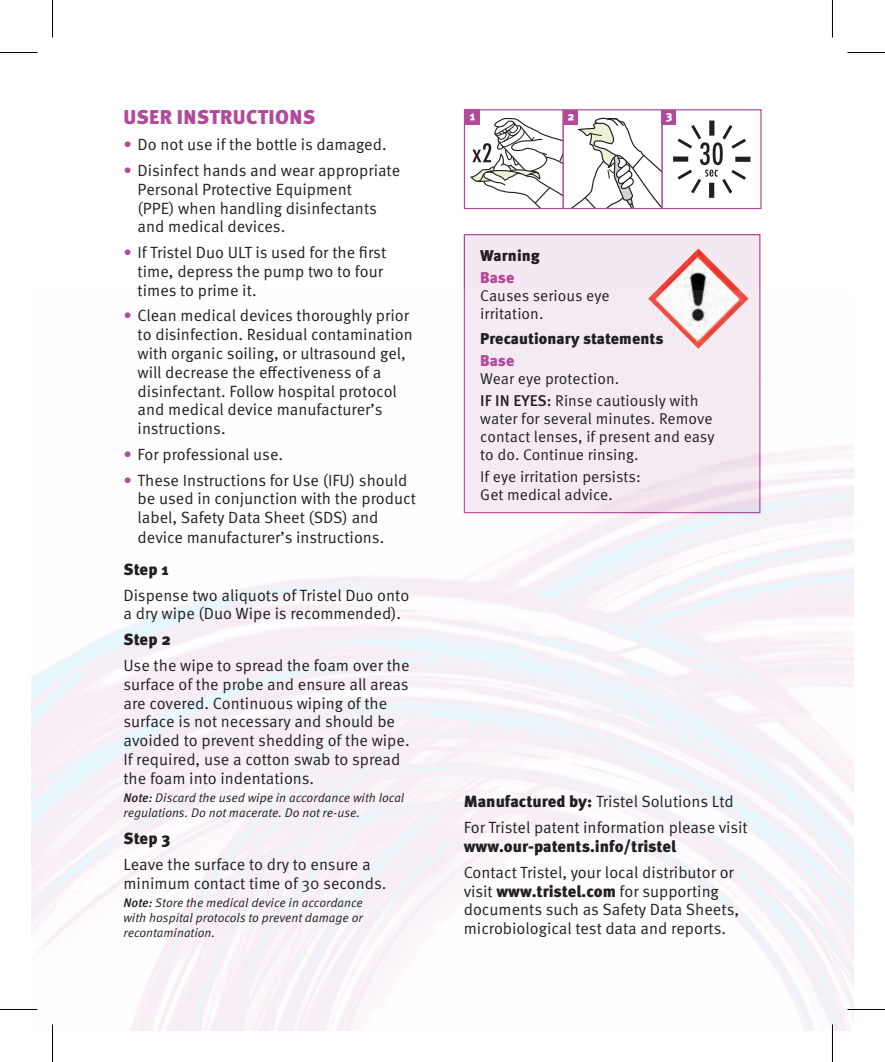
<style>
.page{position:relative;width:885px;height:1062px;background:#fff}
.page>*{position:absolute;margin:0;border:0;box-sizing:border-box;transform-origin:0 0}
.t1{font:900 20px "Meta Pro";letter-spacing:.015em;color:#b3499b}
.t2{font:16.25px/18.8px "Meta Pro";color:#231f20}
.t3{font:900 16.25px "Meta Pro";color:#231f20}
.t4{font:15.5px/18px "Meta Pro";letter-spacing:.005em;color:#231f20}
.t5{font:900 15.5px "Meta Pro";letter-spacing:.005em;color:#231f20}
.t6{font:900 15.5px "Meta Pro";letter-spacing:-.005em;color:#b3499b}
.t7{font:italic 12.5px/15px "Meta Pro";color:#231f20}
.s1{color:#b3499b}
.s2{font-weight:500}
.s3{font-weight:900}
</style>
<div class="page">
<div style="left:464px;top:109px;width:100px;height:100px;border:1px solid #b3499b"></div>
<div style="left:562px;top:109px;width:100px;height:100px;border:1px solid #b3499b"></div>
<div style="left:661px;top:109px;width:100px;height:100px;background:#fff;border:1px solid #b3499b"></div>
<div style="left:464px;top:109px;width:16px;height:16px;background:#b3499b"></div>
<div style="left:563px;top:110px;width:15px;height:15px;background:#b3499b"></div>
<div style="left:661px;top:110px;width:15px;height:15px;background:#b3499b"></div>
<svg style="left:469px;top:113px;width:280px;height:95px"></svg>
<div style="left:464px;top:234px;width:296px;height:279px;background:#f4e9f2;border:1px solid #b3499b"></div>
<img style="left:656px;top:248px;width:85px;height:43px">
<img style="left:31px;top:291px;width:822px;height:739px">
<hr style="left:0;top:1008px;width:38px;height:3px;background:#fff">
<hr style="left:847px;top:1008px;width:38px;height:3px;background:#fff">
<hr style="left:51px;top:1024px;width:3px;height:38px;background:#fff">
<hr style="left:830px;top:1024px;width:4px;height:38px;background:#fff">
<hr style="left:0;top:52px;width:38px;height:1px;background:#000">
<hr style="left:847px;top:52px;width:38px;height:1px;background:#000">
<hr style="left:0;top:1009px;width:38px;height:1px;background:#000">
<hr style="left:847px;top:1009px;width:38px;height:1px;background:#000">
<hr style="left:52px;top:0;width:1px;height:37px;background:#000">
<hr style="left:52px;top:1024px;width:1px;height:38px;background:#000">
<hr style="left:832px;top:0;width:1px;height:37px;background:#000">
<hr style="left:832px;top:1024px;width:1px;height:38px;background:#000">
<p class="t1" style="left:123px;top:105px;width:193px">USER INSTRUCTIONS</p>
<p class="t2" style="left:123px;top:135px;width:265px"><span class="s1">•</span> Do not use if the bottle is damaged.</p>
<p class="t2" style="left:138px;top:161px;width:264px;text-indent:-14px"><span class="s1">•</span> Disinfect hands and wear appropriate<br>Personal Protective Equipment<br>(PPE) when handling disinfectants and medical devices.</p>
<p class="t2" style="left:138px;top:243px;width:250px;text-indent:-14px"><span class="s1">•</span> If Tristel Duo ULT is used for the first time, depress the pump two to four times to prime it.</p>
<p class="t2" style="left:138px;top:307px;width:277px;text-indent:-14px"><span class="s1">•</span> Clean medical devices thoroughly prior to disinfection. Residual contamination with organic soiling, or ultrasound gel, will decrease the effectiveness of a disinfectant. Follow hospital protocol and medical device manufacturer’s instructions.</p>
<p class="t2" style="left:123px;top:445px;width:161px"><span class="s1">•</span> For professional use.</p>
<p class="t2" style="left:138px;top:471px;width:280px;text-indent:-14px"><span class="s1">•</span> These Instructions for Use (IFU) should be used in conjunction with the product label, Safety Data Sheet (SDS) and device manufacturer’s instructions.</p>
<p class="t3" style="left:123px;top:559px;width:47px">Step 1</p>
<p class="t2" style="left:123px;top:586px;width:287px">Dispense two aliquots of Tristel Duo onto a dry wipe (Duo Wipe is recommended).</p>
<p class="t3" style="left:123px;top:629px;width:49px">Step 2</p>
<p class="t2" style="left:123px;top:656px;width:288px">Use the wipe to spread the foam over the surface of the probe and ensure all areas are covered. Continuous wiping of the surface is not necessary and should be avoided to prevent shedding of the wipe.<br>If required, use a cotton swab to spread the foam into indentations.</p>
<p class="t7" style="left:123px;top:791px;width:282px"><span class="s2">Note:</span> Discard the used wipe in accordance with local regulations. Do not macerate. Do not re-use.</p>
<p class="t3" style="left:123px;top:828px;width:48px">Step 3</p>
<p class="t2" style="left:123px;top:855px;width:264px">Leave the surface to dry to ensure a minimum contact time of 30 seconds.</p>
<p class="t7" style="left:123px;top:896px;width:241px;text-align:justify"><span class="s2">Note:</span> Store the medical device in accordance with hospital protocols to prevent damage or recontamination.</p>
<p class="t5" style="left:480px;top:246px;width:61px">Warning</p>
<p class="t6" style="left:480px;top:268px;width:36px">Base</p>
<p class="t4" style="left:480px;top:287px;width:131px">Causes serious eye irritation.</p>
<p class="t5" style="left:480px;top:329px;width:185px">Precautionary statements</p>
<p class="t6" style="left:480px;top:351px;width:36px">Base</p>
<p class="t4" style="left:480px;top:368px;width:220px;line-height:21.8px">Wear eye protection.<br><span class="s2">IF IN EYES:</span> Rinse cautiously with</p>
<p class="t4" style="left:480px;top:409px;width:236px">water for several minutes. Remove contact lenses, if present and easy to do. Continue rinsing.</p>
<p class="t4" style="left:480px;top:467px;width:162px">If eye irritation persists:<br>Get medical advice.</p>
<p class="t2" style="left:464px;top:789px;width:285px;line-height:25.8px"><span class="s3">Manufactured by:</span> Tristel Solutions Ltd<br>For Tristel patent information please visit</p>
<p class="t3" style="left:464px;top:836px;width:214px">www.our-patents.info/tristel</p>
<p class="t2" style="left:464px;top:863px;width:277px">Contact Tristel, your local distributor or visit <span class="s3">www.tristel.com</span> for supporting documents such as Safety Data Sheets, microbiological test data and reports.</p>
</div>
